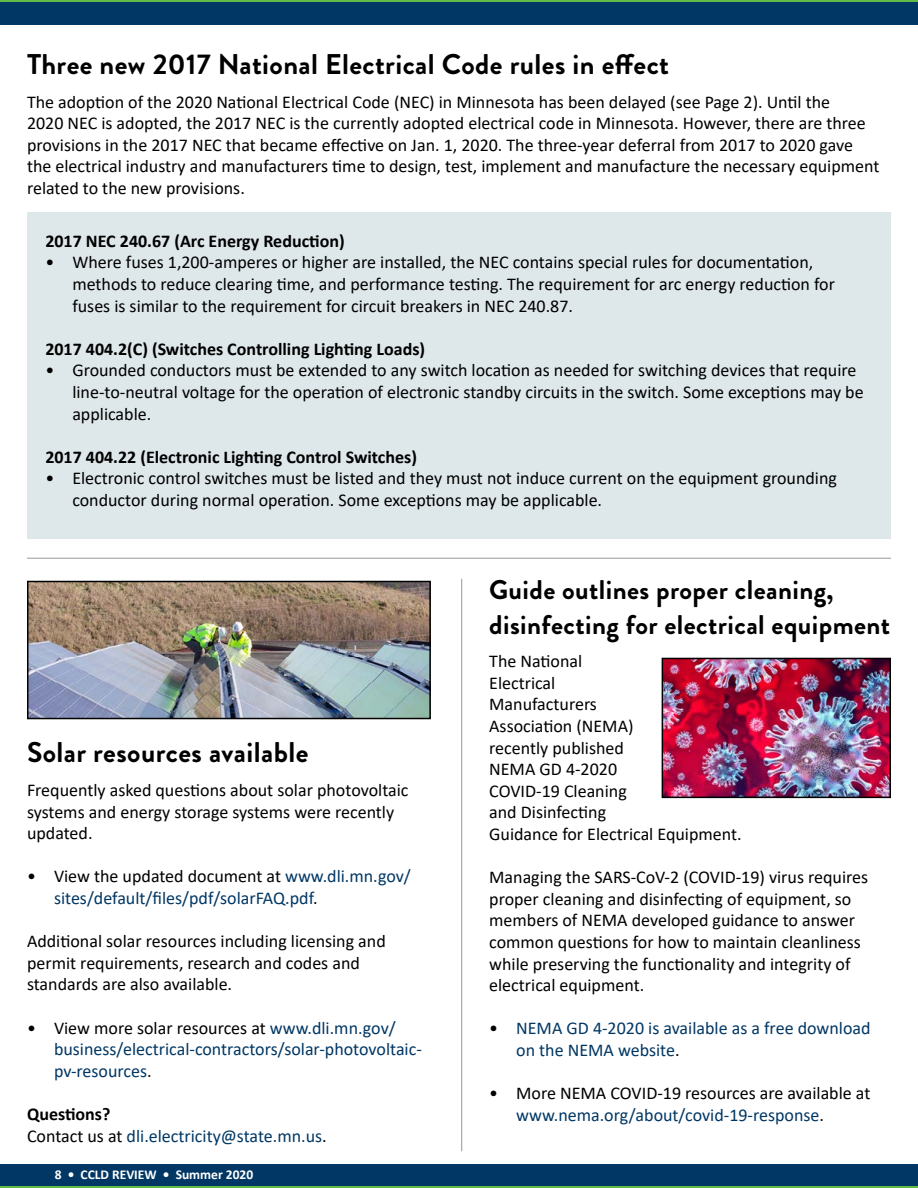
<style>
.page{position:relative;width:918px;height:1188px;background:#fff}
.page>*{position:absolute;margin:0;border:0;box-sizing:border-box;transform-origin:0 0}
.Headline_-_main_-_bl{font:700 28.5px "Brandon Grotesque";letter-spacing:.015em;color:#000}
.Headline_-_main_-_bl-2{font:700 27px/34.2px "Brandon Grotesque";letter-spacing:.015em;color:#000}
.Body_paragraph{font:18px/21.6px "Calibri";color:#000}
.Body_paragraph-2{font:18px/21.6px "Calibri";color:#003764}
.Paragraph_subhed{font:700 18px "Calibri";color:#000}
.t1{font:700 13.5px "Calibri";color:#fff}
.s1{color:#000}
.s2{color:#003764}
</style>
<div class="page">
<div style="left:0;top:1175px;width:918px;height:13px;background:#62bb46"></div>
<div style="left:0;top:1164px;width:918px;height:22px;background:#003764"></div>
<hr style="left:0;top:0;width:918px;height:3px;background:#62bb46">
<div style="left:0;top:2px;width:918px;height:23px;background:#003764"></div>
<hr style="left:27px;top:558px;width:864px;height:1px;background:#96989a">
<div style="left:27px;top:213px;width:864px;height:326px;background:#dee7ea"></div>
<hr style="left:461px;top:579px;width:1px;height:572px;background:#96989a">
<img style="left:30px;top:584px;width:398px;height:132px">
<div style="left:27px;top:581px;width:404px;height:138px;border:2px solid #000"></div>
<img style="left:665px;top:661px;width:223px;height:134px">
<div style="left:662px;top:658px;width:229px;height:140px;border:2px solid #000"></div>
<h2 class="Headline_-_main_-_bl" style="left:27px;top:44px;width:644px">Three new 2017 National Electrical Code rules in effect</h2>
<p class="Body_paragraph" style="left:27px;top:90px;width:854px">The adoption of the 2020 National Electrical Code (NEC) in Minnesota has been delayed (see Page 2). Until the<br>2020 NEC is adopted, the 2017 NEC is the currently adopted electrical code in Minnesota. However, there are three provisions in the 2017 NEC that became effective on Jan. 1, 2020. The three-year deferral from 2017 to 2020 gave the electrical industry and manufacturers time to design, test, implement and manufacture the necessary equipment related to the new provisions.</p>
<p class="Paragraph_subhed" style="left:45px;top:228px;width:301px">2017 NEC 240.67 (Arc Energy Reduction)</p>
<p class="Body_paragraph" style="left:72px;top:251px;width:764px;text-indent:-27px">• Where fuses 1,200-amperes or higher are installed, the NEC contains special rules for documentation, methods to reduce clearing time, and performance testing. The requirement for arc energy reduction for fuses is similar to the requirement for circuit breakers in NEC 240.87.</p>
<p class="Paragraph_subhed" style="left:45px;top:336px;width:381px">2017 404.2(C) (Switches Controlling Lighting Loads)</p>
<p class="Body_paragraph" style="left:72px;top:359px;width:793px;text-indent:-27px">• Grounded conductors must be extended to any switch location as needed for switching devices that require line-to-neutral voltage for the operation of electronic standby circuits in the switch. Some exceptions may be applicable.</p>
<p class="Paragraph_subhed" style="left:45px;top:444px;width:373px">2017 404.22 (Electronic Lighting Control Switches)</p>
<p class="Body_paragraph" style="left:72px;top:467px;width:766px;text-indent:-27px">• Electronic control switches must be listed and they must not induce current on the equipment grounding conductor during normal operation. Some exceptions may be applicable.</p>
<h2 class="Headline_-_main_-_bl" style="left:27px;top:733px;width:283px">Solar resources available</h2>
<p class="Body_paragraph" style="left:27px;top:779px;width:383px">Frequently asked questions about solar photovoltaic systems and energy storage systems were recently updated.</p>
<p class="Body_paragraph-2" style="left:54px;top:865px;width:358px;text-indent:-27px"><span class="s1">• View the updated document at</span> www.dli.mn.gov/ sites/default/files/pdf/solarFAQ.pdf<span class="s1">.</span></p>
<p class="Body_paragraph" style="left:27px;top:930px;width:360px">Additional solar resources including licensing and permit requirements, research and codes and standards are also available.</p>
<p class="Body_paragraph-2" style="left:54px;top:1016px;width:369px;text-indent:-27px"><span class="s1">• View more solar resources at</span> www.dli.mn.gov/ business/electrical-contractors/solar-photovoltaic&shy;pv-resources<span class="s1">.</span></p>
<p class="Paragraph_subhed" style="left:27px;top:1101px;width:85px">Questions?</p>
<p class="Body_paragraph-2" style="left:27px;top:1124px;width:301px"><span class="s1">Contact us at</span> dli.electricity@state.mn.us<span class="s1">.</span></p>
<p class="t1" style="left:55px;top:1165px;width:200px">8 • CCLD REVIEW • Summer 2020</p>
<h2 class="Headline_-_main_-_bl-2" style="left:489px;top:573px;width:403px">Guide outlines proper cleaning, disinfecting for electrical equipment</h2>
<p class="Body_paragraph" style="left:489px;top:650px;width:254px">The National<br>Electrical<br>Manufacturers<br>Association (NEMA)<br>recently published<br>NEMA GD 4-2020<br>COVID-19 Cleaning<br>and Disinfecting<br>Guidance for Electrical Equipment.</p>
<p class="Body_paragraph" style="left:489px;top:866px;width:380px">Managing the SARS-CoV-2 (COVID-19) virus requires proper cleaning and disinfecting of equipment, so members of NEMA developed guidance to answer common questions for how to maintain cleanliness while preserving the functionality and integrity of electrical equipment.</p>
<p class="Body_paragraph-2" style="left:516px;top:1017px;width:356px;text-indent:-27px"><span class="s1">•</span> NEMA GD 4-2020 is available as a free download on the NEMA website<span class="s1">.</span></p>
<p class="Body_paragraph" style="left:516px;top:1082px;width:356px;text-indent:-27px">• More NEMA COVID-19 resources are available at <span class="s2">www.nema.org/about/covid-19-response</span>.</p>
</div>
